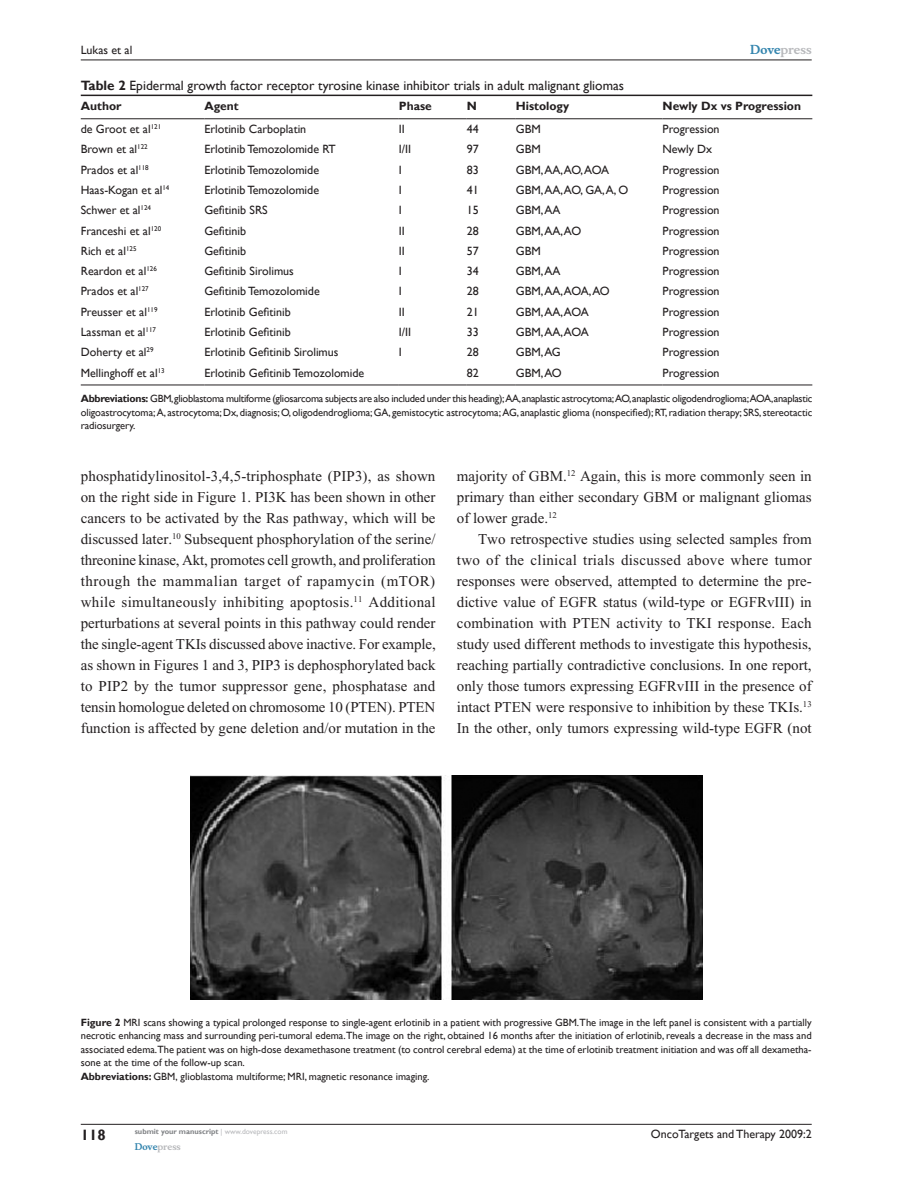
<style>
.page{position:relative;width:918px;height:1188px;background:#fff}
.page>*{position:absolute;margin:0;border:0;box-sizing:border-box;transform-origin:0 0}
.t1{font:15px/21px "Times New Roman";color:#231f20;text-align:justify}
.t2{font:700 15px "Gill Sans";color:#231f20}
.t3{font:13.5px "Gill Sans";color:#231f20}
.t4{font:12px "Gill Sans";color:#231f20}
.t5{font:700 12px "Gill Sans";color:#231f20}
.t6{font:12px "Gill Sans";letter-spacing:-.02em;color:#231f20}
.t7{font:700 12px "Musee";color:#b8b9bc}
.t8{font:10.5px/13.5px "Gill Sans";color:#231f20;text-align:justify}
.t9{font:700 9px "Musee";color:#b8b9bc}
.t10{font:700 7.5px "Gill Sans";color:#808285}
.s1{color:#3485ae}
.s2{font-weight:700}
.s3{font-weight:400;color:#b8b9bc}
</style>
<div class="page">
<hr style="left:81px;top:1124px;width:731px;height:1px;background:#231f20">
<hr style="left:81px;top:60px;width:731px;height:1px;background:#231f20">
<hr style="left:81px;top:118px;width:123px;height:1px;background:#231f20">
<hr style="left:204px;top:118px;width:195px;height:1px;background:#231f20">
<hr style="left:399px;top:118px;width:68px;height:1px;background:#231f20">
<hr style="left:467px;top:118px;width:49px;height:1px;background:#231f20">
<hr style="left:516px;top:118px;width:147px;height:1px;background:#231f20">
<hr style="left:663px;top:118px;width:149px;height:1px;background:#231f20">
<hr style="left:81px;top:385px;width:123px;height:1px;background:#231f20">
<hr style="left:204px;top:385px;width:195px;height:1px;background:#231f20">
<hr style="left:399px;top:385px;width:68px;height:1px;background:#231f20">
<hr style="left:467px;top:385px;width:49px;height:1px;background:#231f20">
<hr style="left:516px;top:385px;width:147px;height:1px;background:#231f20">
<hr style="left:663px;top:385px;width:149px;height:1px;background:#231f20">
<hr style="left:81px;top:95px;width:731px;height:1px;background:#231f20">
<img style="left:190px;top:776px;width:512px;height:224px">
<p class="t4" style="left:81px;top:43px;width:53px">Lukas et al</p>
<p class="t7" style="left:750px;top:43px;width:63px"><span class="s1">Dove</span>press</p>
<p class="t3" style="left:81px;top:78px;width:545px"><span class="s2">Table 2</span> Epidermal growth factor receptor tyrosine kinase inhibitor trials in adult malignant gliomas</p>
<p class="t5" style="left:81px;top:99px;width:42px">Author</p>
<p class="t5" style="left:204px;top:99px;width:36px">Agent</p>
<p class="t5" style="left:399px;top:99px;width:34px">Phase</p>
<p class="t5" style="left:467px;top:99px;width:12px">N</p>
<p class="t5" style="left:516px;top:99px;width:55px">Histology</p>
<p class="t5" style="left:663px;top:99px;width:140px">Newly Dx vs Progression</p>
<p class="t4" style="left:81px;top:122px;width:82px">de Groot et al<sup>121</sup></p>
<p class="t4" style="left:204px;top:122px;width:103px">Erlotinib Carboplatin</p>
<p class="t4" style="left:399px;top:122px;width:4px">II</p>
<p class="t4" style="left:467px;top:122px;width:13px">44</p>
<p class="t4" style="left:516px;top:122px;width:27px">GBM</p>
<p class="t4" style="left:663px;top:122px;width:59px">Progression</p>
<p class="t4" style="left:81px;top:142px;width:68px">Brown et al<sup>122</sup></p>
<p class="t4" style="left:204px;top:142px;width:133px">Erlotinib Temozolomide RT</p>
<p class="t4" style="left:399px;top:142px;width:10px">I/II</p>
<p class="t4" style="left:467px;top:142px;width:13px">97</p>
<p class="t4" style="left:516px;top:142px;width:27px">GBM</p>
<p class="t4" style="left:663px;top:142px;width:51px">Newly Dx</p>
<p class="t4" style="left:81px;top:163px;width:69px">Prados et al<sup>118</sup></p>
<p class="t4" style="left:204px;top:163px;width:116px">Erlotinib Temozolomide</p>
<p class="t4" style="left:399px;top:163px;width:3px">I</p>
<p class="t4" style="left:467px;top:163px;width:13px">83</p>
<p class="t6" style="left:516px;top:163px;width:95px">GBM, AA, AO, AOA</p>
<p class="t4" style="left:663px;top:163px;width:59px">Progression</p>
<p class="t4" style="left:81px;top:183px;width:90px">Haas-Kogan et al<sup>14</sup></p>
<p class="t4" style="left:204px;top:183px;width:116px">Erlotinib Temozolomide</p>
<p class="t4" style="left:399px;top:183px;width:3px">I</p>
<p class="t4" style="left:467px;top:183px;width:13px">41</p>
<p class="t4" style="left:516px;top:183px;width:114px">GBM, AA, AO, GA, A, O</p>
<p class="t4" style="left:663px;top:183px;width:59px">Progression</p>
<p class="t4" style="left:81px;top:203px;width:72px">Schwer et al<sup>124</sup></p>
<p class="t4" style="left:204px;top:203px;width:65px">Gefitinib SRS</p>
<p class="t4" style="left:399px;top:203px;width:3px">I</p>
<p class="t4" style="left:467px;top:203px;width:13px">15</p>
<p class="t4" style="left:516px;top:203px;width:46px">GBM, AA</p>
<p class="t4" style="left:663px;top:203px;width:59px">Progression</p>
<p class="t4" style="left:81px;top:224px;width:82px">Franceshi et al<sup>120</sup></p>
<p class="t4" style="left:204px;top:224px;width:43px">Gefitinib</p>
<p class="t4" style="left:399px;top:224px;width:4px">II</p>
<p class="t4" style="left:467px;top:224px;width:13px">28</p>
<p class="t4" style="left:516px;top:224px;width:67px">GBM, AA, AO</p>
<p class="t4" style="left:663px;top:224px;width:59px">Progression</p>
<p class="t4" style="left:81px;top:244px;width:57px">Rich et al<sup>125</sup></p>
<p class="t4" style="left:204px;top:244px;width:43px">Gefitinib</p>
<p class="t4" style="left:399px;top:244px;width:4px">II</p>
<p class="t4" style="left:467px;top:244px;width:13px">57</p>
<p class="t4" style="left:516px;top:244px;width:27px">GBM</p>
<p class="t4" style="left:663px;top:244px;width:59px">Progression</p>
<p class="t4" style="left:81px;top:264px;width:78px">Reardon et al<sup>126</sup></p>
<p class="t4" style="left:204px;top:264px;width:91px">Gefitinib Sirolimus</p>
<p class="t4" style="left:399px;top:264px;width:3px">I</p>
<p class="t4" style="left:467px;top:264px;width:13px">34</p>
<p class="t4" style="left:516px;top:264px;width:46px">GBM, AA</p>
<p class="t4" style="left:663px;top:264px;width:59px">Progression</p>
<p class="t4" style="left:81px;top:284px;width:69px">Prados et al<sup>127</sup></p>
<p class="t4" style="left:204px;top:284px;width:117px">Gefitinib Temozolomide</p>
<p class="t4" style="left:399px;top:284px;width:3px">I</p>
<p class="t4" style="left:467px;top:284px;width:13px">28</p>
<p class="t6" style="left:516px;top:284px;width:96px">GBM, AA, AOA, AO</p>
<p class="t4" style="left:663px;top:284px;width:59px">Progression</p>
<p class="t4" style="left:81px;top:305px;width:78px">Preusser et al<sup>119</sup></p>
<p class="t4" style="left:204px;top:305px;width:88px">Erlotinib Gefitinib</p>
<p class="t4" style="left:399px;top:305px;width:4px">II</p>
<p class="t4" style="left:467px;top:305px;width:13px">21</p>
<p class="t4" style="left:516px;top:305px;width:75px">GBM, AA, AOA</p>
<p class="t4" style="left:663px;top:305px;width:59px">Progression</p>
<p class="t4" style="left:81px;top:325px;width:77px">Lassman et al<sup>117</sup></p>
<p class="t4" style="left:204px;top:325px;width:88px">Erlotinib Gefitinib</p>
<p class="t4" style="left:399px;top:325px;width:10px">I/II</p>
<p class="t4" style="left:467px;top:325px;width:13px">33</p>
<p class="t4" style="left:516px;top:325px;width:75px">GBM, AA, AOA</p>
<p class="t4" style="left:663px;top:325px;width:59px">Progression</p>
<p class="t4" style="left:81px;top:345px;width:74px">Doherty et al<sup>29</sup></p>
<p class="t4" style="left:204px;top:345px;width:136px">Erlotinib Gefitinib Sirolimus</p>
<p class="t4" style="left:399px;top:345px;width:3px">I</p>
<p class="t4" style="left:467px;top:345px;width:13px">28</p>
<p class="t4" style="left:516px;top:345px;width:46px">GBM, AG</p>
<p class="t4" style="left:663px;top:345px;width:59px">Progression</p>
<p class="t4" style="left:81px;top:366px;width:85px">Mellinghoff et al<sup>13</sup></p>
<p class="t4" style="left:204px;top:366px;width:162px">Erlotinib Gefitinib Temozolomide</p>
<p class="t4" style="left:467px;top:366px;width:13px">82</p>
<p class="t4" style="left:516px;top:366px;width:47px">GBM, AO</p>
<p class="t4" style="left:663px;top:366px;width:59px">Progression</p>
<p class="t8" style="left:81px;top:392px;width:733px"><span class="s2">Abbreviations:</span> GBM, glioblastoma multiforme (gliosarcoma subjects are also included under this heading); AA, anaplastic astrocytoma; AO, anaplastic oligodendroglioma; AOA, anaplastic oligoastrocytoma; A, astrocytoma; Dx, diagnosis; O, oligodendroglioma; GA, gemistocytic astrocytoma; AG, anaplastic glioma (nonspecified); RT, radiation therapy; SRS, stereotactic radiosurgery.</p>
<p class="t1" style="left:81px;top:465px;width:356px">phosphatidylinositol-3,4,5-triphosphate (PIP3), as shown on the right side in Figure 1. PI3K has been shown in other cancers to be activated by the Ras pathway, which will be discussed later.<sup>10</sup> Subsequent phosphorylation of the serine/ threonine kinase, Akt, promotes cell growth, and proliferation through the mammalian target of rapamycin (mTOR) while simultaneously inhibiting apoptosis.<sup>11</sup> Additional perturbations at several points in this pathway could render the single-agent TKIs discussed above inactive. For example, as shown in Figures 1 and 3, PIP3 is dephosphorylated back to PIP2 by the tumor suppressor gene, phosphatase and tensin homologue deleted on chromosome 10 (PTEN). PTEN function is affected by gene deletion and/or mutation in the</p>
<p class="t1" style="left:457px;top:465px;width:356px">majority of GBM.<sup>12</sup> Again, this is more commonly seen in primary than either secondary GBM or malignant gliomas of lower grade.<sup>12</sup></p>
<p class="t1" style="left:457px;top:528px;width:356px;text-indent:21px">Two retrospective studies using selected samples from two of the clinical trials discussed above where tumor responses were observed, attempted to determine the pre&shy;dictive value of EGFR status (wild-type or EGFRvIII) in combination with PTEN activity to TKI response. Each study used different methods to investigate this hypothesis, reaching partially contradictive conclusions. In one report, only those tumors expressing EGFRvIII in the presence of intact PTEN were responsive to inhibition by these TKIs.<sup>13<br></sup>In the other, only tumors expressing wild-type EGFR (not</p>
<p class="t8" style="left:81px;top:1015px;width:732px;text-align:left"><span class="s2">Figure 2</span> MRI scans showing a typical prolonged response to single-agent erlotinib in a patient with progressive GBM.The image in the left panel is consistent with a partially necrotic enhancing mass and surrounding peri-tumoral edema.The image on the right, obtained 16 months after the initiation of erlotinib, reveals a decrease in the mass and associated edema.The patient was on high-dose dexamethasone treatment (to control cerebral edema) at the time of erlotinib treatment initiation and was off all dexametha&shy;sone at the time of the follow-up scan.<br><span class="s2">Abbreviations:</span> GBM, glioblastoma multiforme; MRI, magnetic resonance imaging.</p>
<p class="t2" style="left:81px;top:1126px;width:26px">118</p>
<p class="t4" style="left:651px;top:1127px;width:162px">OncoTargets and Therapy 2009:2</p>
<p class="t10" style="left:135px;top:1127px;width:154px">submit your manuscript <span class="s3">| www.dovepress.com</span></p>
<p class="t9" style="left:135px;top:1141px;width:48px"><span class="s1">Dove</span>press</p>
</div>
